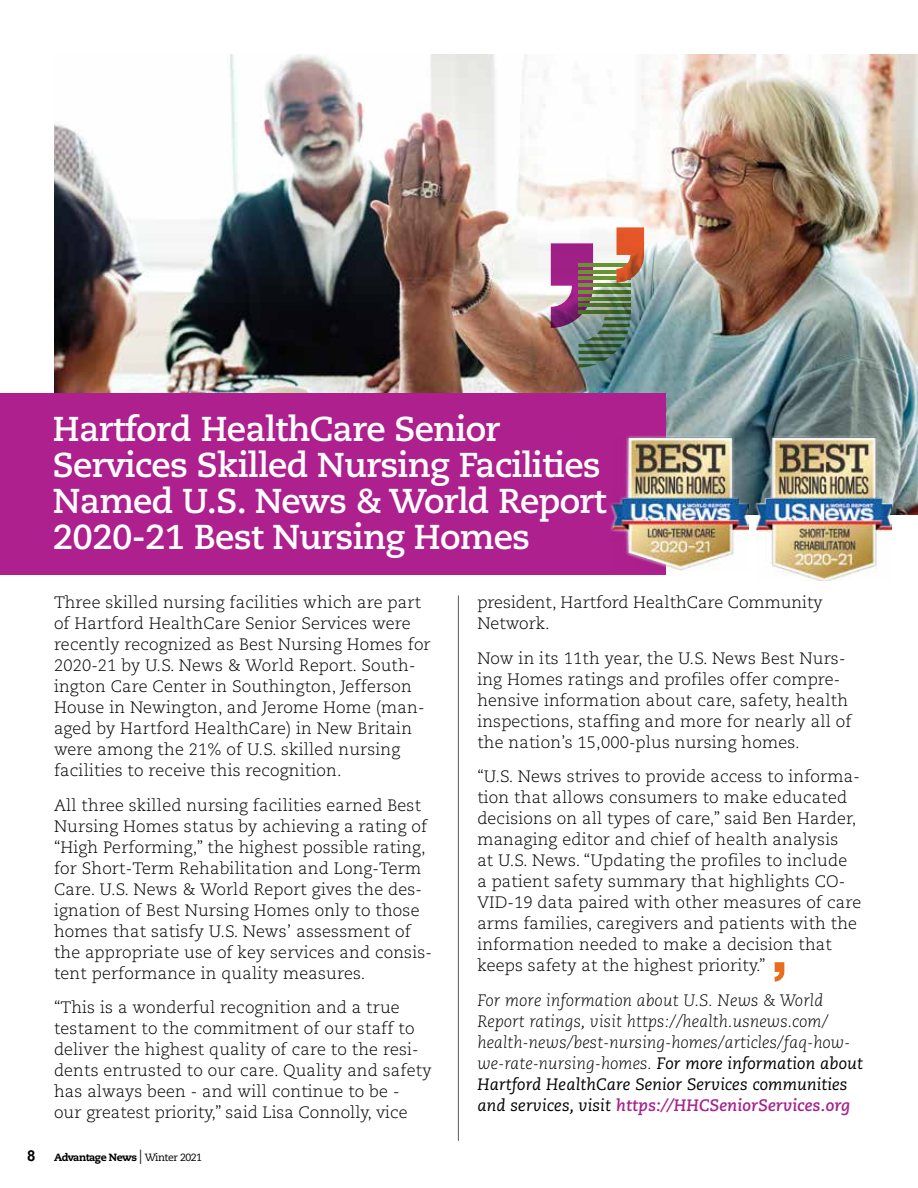
<style>
.page{position:relative;width:918px;height:1188px;background:#fff}
.page>*{position:absolute;margin:0;border:0;box-sizing:border-box;transform-origin:0 0}
.t1{font:700 34.5px/36px "Caecilia LT Std";letter-spacing:-.02em;color:#fff}
.t2{font:300 16.5px/21px "Caecilia LT Std";letter-spacing:.01em;color:#000}
.t3{font:italic 300 16.5px/21px "Caecilia LT Std";letter-spacing:.01em;color:#000}
.t4{font:800 10.5px "Caecilia LT Std";letter-spacing:-.045em;color:#000}
.s1{font-family:"Arial";font-weight:700;font-size:15px}
.s2{font-family:"Arial Narrow";font-weight:400;font-size:19.95px}
.s3{font-weight:400}
.s4{font-weight:700;color:#a6228e}
</style>
<div class="page">
<img style="left:54px;top:54px;width:864px;height:460px">
<svg style="left:775px;top:962px;width:9px;height:20px"></svg>
<hr style="left:458px;top:595px;width:1px;height:546px;background:#6d6e71">
<div style="left:0;top:393px;width:665px;height:182px;background:#ad208e"></div>
<img style="left:551px;top:227px;width:93px;height:141px">
<div style="left:610px;top:435px;width:141px;height:137px;background:#fff;opacity:.8"></div>
<img style="left:613px;top:438px;width:135px;height:132px">
<div style="left:753px;top:435px;width:142px;height:149px;background:#fff;opacity:.8"></div>
<img style="left:756px;top:438px;width:136px;height:143px">
<h1 class="t1" style="left:53px;top:411px;width:555px">Hartford HealthCare Senior<br>Services Skilled Nursing Facilities<br>Named U.S. News &amp; World Report<br>2020-21 Best Nursing Homes</h1>
<p class="t2" style="left:54px;top:592px;width:378px">Three skilled nursing facilities which are part of Hartford HealthCare Senior Services were recently recognized as Best Nursing Homes for 2020-21 by U.S. News &amp; World Report. South&shy;ington Care Center in Southington, Jefferson House in Newington, and Jerome Home (man&shy;aged by Hartford HealthCare) in New Britain were among the 21% of U.S. skilled nursing facilities to receive this recognition.</p>
<p class="t2" style="left:54px;top:795px;width:379px">All three skilled nursing facilities earned Best Nursing Homes status by achieving a rating of “High Performing,” the highest possible rating, for Short-Term Rehabilitation and Long-Term Care. U.S. News &amp; World Report gives the des&shy;ignation of Best Nursing Homes only to those homes that satisfy U.S. News’ assessment of the appropriate use of key services and consis&shy;tent performance in quality measures.</p>
<p class="t2" style="left:54px;top:997px;width:379px">“This is a wonderful recognition and a true testament to the commitment of our staff to deliver the highest quality of care to the resi&shy;dents entrusted to our care. Quality and safety has always been - and will continue to be -<br>our greatest priority,” said Lisa Connolly, vice</p>
<p class="t4" style="left:27px;top:1151px;width:176px"><span class="s1">8</span> Advantage News <span class="s2">I</span> <span class="s3">Winter 2021</span></p>
<p class="t2" style="left:477px;top:592px;width:347px">president, Hartford HealthCare Community<br>Network.</p>
<p class="t2" style="left:477px;top:648px;width:376px">Now in its 11th year, the U.S. News Best Nurs&shy;ing Homes ratings and profiles offer compre&shy;hensive information about care, safety, health inspections, staffing and more for nearly all of the nation’s 15,000-plus nursing homes.</p>
<p class="t2" style="left:477px;top:766px;width:385px">“U.S. News strives to provide access to informa&shy;tion that allows consumers to make educated decisions on all types of care,” said Ben Harder, managing editor and chief of health analysis<br>at U.S. News. “Updating the profiles to include<br>a patient safety summary that highlights CO-VID-19 data paired with other measures of care arms families, caregivers and patients with the information needed to make a decision that keeps safety at the highest priority.”</p>
<p class="t3" style="left:477px;top:990px;width:387px">For more information about U.S. News &amp; World Report ratings, visit https://health.usnews.com/ health-news/best-nursing-homes/articles/faq-how&shy;we-rate-nursing-homes. <span class="s3">For more information about Hartford HealthCare Senior Services communities and services, visit</span> <span class="s4">https://HHCSeniorServices.org</span></p>
</div>
